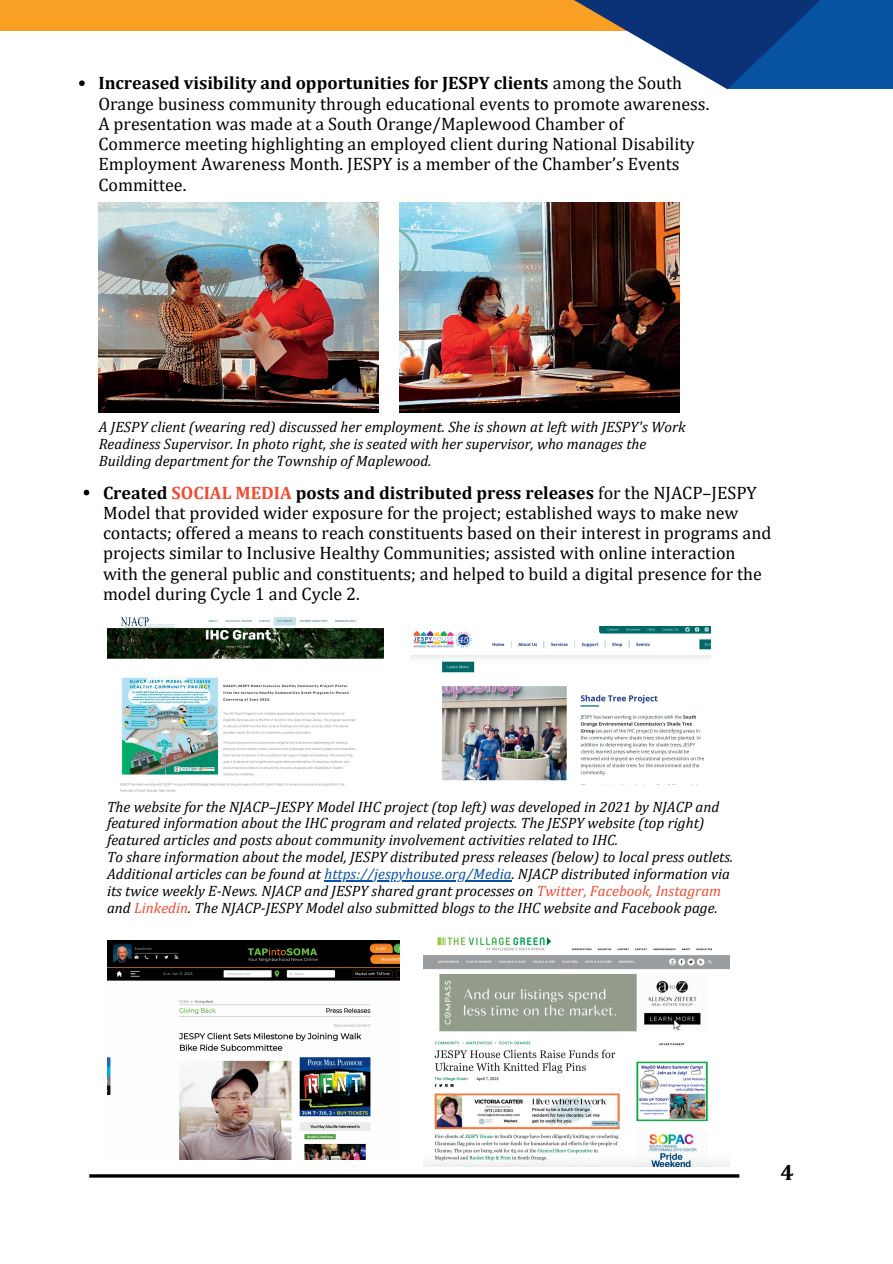
<style>
.page{position:relative;width:893px;height:1264px;background:#fff}
.page>*{position:absolute;margin:0;border:0;box-sizing:border-box;transform-origin:0 0}
.t1{font:700 22.5px "Cambria";color:#000}
.t2{font:18px/20.2px "Cambria";color:#000}
.t3{font:italic 15px/16.8px "Cambria";color:#000}
.s1{font-weight:700}
.s2{font-weight:700;color:#ef4c33}
.s3{color:#0753a1}
.s4{color:#ef4c33}
</style>
<div class="page">
<hr style="left:89px;top:1174px;width:650px;height:3px;background:#000">
<div style="left:0;top:0;width:699px;height:31px;background:#f89f24"></div>
<svg style="left:574px;top:0;width:153px;height:89px"></svg>
<svg style="left:727px;top:0;width:165px;height:89px;background:#084994"></svg>
<img style="left:99px;top:202px;width:280px;height:210px">
<img style="left:399px;top:202px;width:280px;height:210px">
<img style="left:410px;top:626px;width:300px;height:155px">
<img style="left:424px;top:937px;width:305px;height:229px">
<img style="left:107px;top:940px;width:292px;height:219px">
<img style="left:107px;top:617px;width:276px;height:174px">
<svg style="left:79px;top:80px;width:6px;height:6px"></svg>
<svg style="left:84px;top:490px;width:5px;height:5px"></svg>
<hr style="left:324px;top:880px;width:187px;height:1px;background:#0753a1">
<p class="t2" style="left:98px;top:73px;width:612px"><span class="s1">Increased visibility and opportunities for JESPY clients</span> among the South Orange business community through educational events to promote awareness.<br>A presentation was made at a South Orange/Maplewood Chamber of Commerce meeting highlighting an employed client during National Disability Employment Awareness Month. JESPY is a member of the Chamber’s Events Committee.</p>
<p class="t3" style="left:99px;top:418px;width:588px">A JESPY client (wearing red) discussed her employment. She is shown at left with JESPY's Work<br>Readiness Supervisor. In photo right, she is seated with her supervisor, who manages the<br>Building department for the Township of Maplewood.</p>
<p class="t2" style="left:103px;top:482px;width:669px"><span class="s1">Created</span> <span class="s2">SOCIAL MEDIA</span> <span class="s1">posts and distributed press releases</span> for the NJACP–JESPY Model that provided wider exposure for the project; established ways to make new contacts; offered a means to reach constituents based on their interest in programs and projects similar to Inclusive Healthy Communities; assisted with online interaction with the general public and constituents; and helped to build a digital presence for the model during Cycle 1 and Cycle 2.</p>
<p class="t3" style="left:107px;top:797px;width:613px">The website for the NJACP–JESPY Model IHC project (top left) was developed in 2021 by NJACP and featured information about the IHC program and related projects. The JESPY website (top right) featured articles and posts about community involvement activities related to IHC.</p>
<p class="t3" style="left:107px;top:848px;width:627px">To share information about the model, JESPY distributed press releases (below) to local press outlets.<br>Additional articles can be found at <span class="s3">https://jespyhouse.org/Media</span>. NJACP distributed information via its twice weekly E-News. NJACP and JESPY shared grant processes on <span class="s4">Twitter, Facebook, Instagram </span>and <span class="s4">Linkedin</span>. The NJACP-JESPY Model also submitted blogs to the IHC website and Facebook page.</p>
<p class="t1" style="left:780px;top:1158px;width:15px">4</p>
</div>
